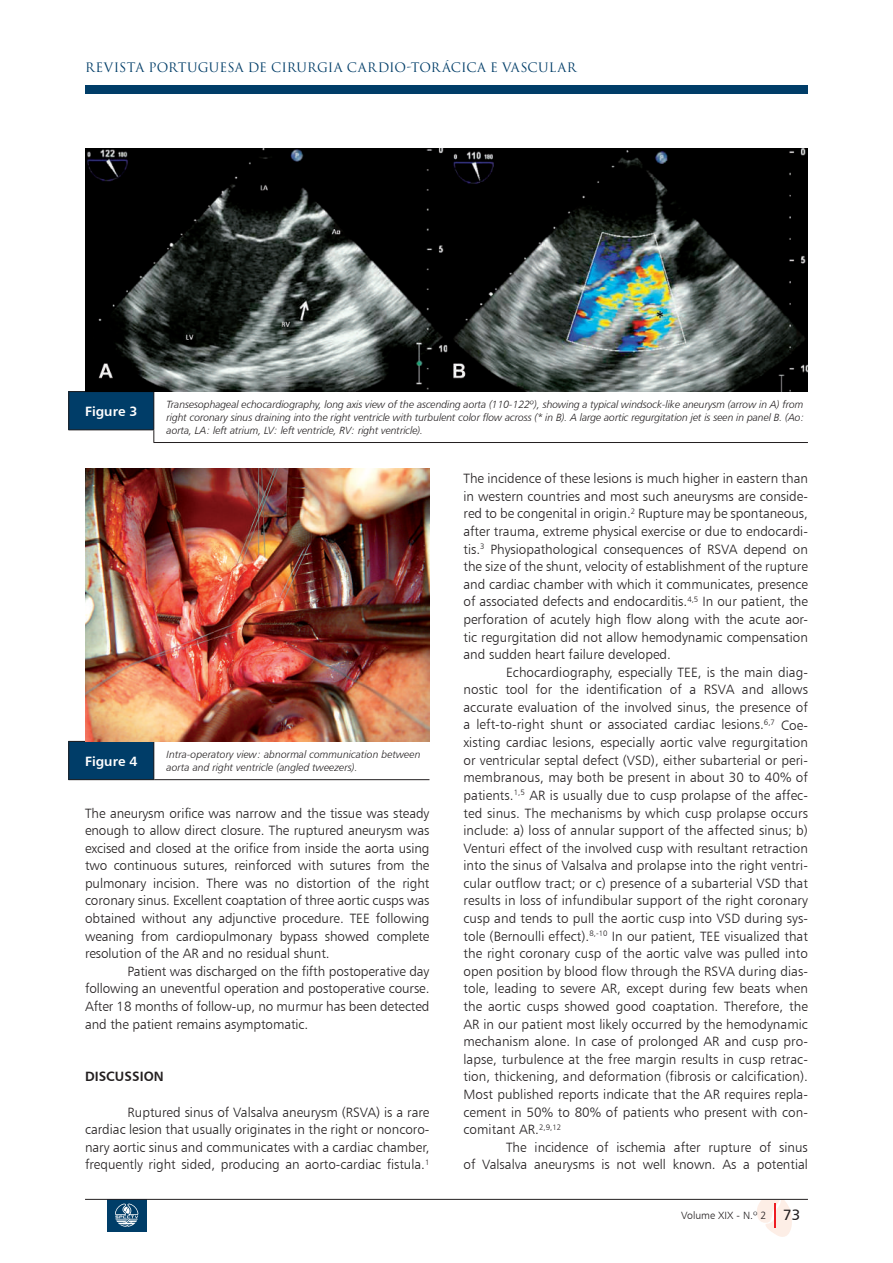
<style>
.page{position:relative;width:893px;height:1263px;background:#fff}
.page>*{position:absolute;margin:0;border:0;box-sizing:border-box;transform-origin:0 0}
.t1{font:13.5px/17.5px "Humanist 777 BT Light B";color:#231f20;text-align:justify}
.t2{font:13.5px "Humanist 777 BT Bold B";color:#fff}
.t3{font:13.5px "Humanist 777 BT Bold B";color:#231f20}
.t4{font:12.75px "Trajax";letter-spacing:.01em;color:#003d68}
.t5{font:10.5px/12.6px "Humanist 777 BT Light Italic B";color:#231f20;text-align:justify}
.t6{font:10.5px "Humanist 777 BT Light B";color:#231f20}
.s1{font-family:"Humanist 777 BT Roman B";font-size:15px}
</style>
<div class="page">
<div style="left:85px;top:85px;width:723px;height:9px;background:#003d68"></div>
<svg style="left:757px;top:1200px;width:35px;height:37px"></svg>
<div style="left:107px;top:1199px;width:40px;height:33px;background:#003d68"></div>
<svg style="left:115px;top:1203px;width:23px;height:24px"></svg>
<hr style="left:85px;top:1199px;width:723px;height:1px;background:#231f20">
<div style="left:69px;top:392px;width:85px;height:38px;background:#003d68"></div>
<hr style="left:153px;top:442px;width:655px;height:1px;background:#231f20">
<hr style="left:68px;top:392px;width:1px;height:37px;background:#231f20">
<hr style="left:153px;top:392px;width:1px;height:37px;background:#231f20">
<svg style="left:68px;top:429px;width:17px;height:1px"></svg>
<hr style="left:85px;top:429px;width:69px;height:1px;background:#231f20">
<svg style="left:153px;top:430px;width:1px;height:12px"></svg>
<svg style="left:68px;top:391px;width:17px;height:1px"></svg>
<hr style="left:85px;top:391px;width:69px;height:1px;background:#231f20">
<img style="left:85px;top:149px;width:723px;height:242px">
<div style="left:69px;top:741px;width:85px;height:39px;background:#003d68"></div>
<hr style="left:154px;top:779px;width:275px;height:1px;background:#231f20">
<hr style="left:68px;top:742px;width:1px;height:37px;background:#231f20">
<hr style="left:153px;top:742px;width:1px;height:37px;background:#231f20">
<svg style="left:68px;top:779px;width:17px;height:1px"></svg>
<hr style="left:85px;top:779px;width:69px;height:1px;background:#231f20">
<svg style="left:68px;top:741px;width:17px;height:1px"></svg>
<img style="left:85px;top:468px;width:344px;height:274px">
<p class="t4" style="left:85px;top:60px;width:493px">REVISTA PORTUGUESA DE CIRURGIA CARDIO-TORáCICA E VASCULAR</p>
<p class="t2" style="left:85px;top:403px;width:54px">FIGURE 3</p>
<p class="t5" style="left:167px;top:398px;width:639px">Transesophageal echocardiography, long axis view of the ascending aorta (110-122º), showing a typical windsock-like aneurysm (arrow in A) from right coronary sinus draining into the right ventricle with turbulent color flow across (* in B). A large aortic regurgitation jet is seen in panel B. (Ao: aorta, LA: left atrium, LV: left ventricle, RV: right ventricle).</p>
<p class="t2" style="left:85px;top:752px;width:54px">FIGURE 4</p>
<p class="t5" style="left:167px;top:748px;width:256px">Intra-operatory view: abnormal communication between aorta and right ventricle (angled tweezers).</p>
<p class="t1" style="left:85px;top:804px;width:346px">The aneurysm orifice was narrow and the tissue was steady enough to allow direct closure. The ruptured aneurysm was excised and closed at the orifice from inside the aorta using two continuous sutures, reinforced with sutures from the pulmonary incision. There was no distortion of the right coronary sinus. Excellent coaptation of three aortic cusps was obtained without any adjunctive procedure. TEE following weaning from cardiopulmonary bypass showed complete resolution of the AR and no residual shunt.</p>
<p class="t1" style="left:85px;top:962px;width:346px;text-indent:43px">Patient was discharged on the fifth postoperative day following an uneventful operation and postoperative course.<br>After 18 months of follow-up, no murmur has been detected and the patient remains asymptomatic.</p>
<p class="t3" style="left:85px;top:1068px;width:19px">DISCUSSION</p>
<p class="t1" style="left:85px;top:1103px;width:346px;text-indent:43px">Ruptured sinus of Valsalva aneurysm (RSVA) is a rare cardiac lesion that usually originates in the right or noncoro&shy;nary aortic sinus and communicates with a cardiac chamber, frequently right sided, producing an aorto-cardiac fistula.<sup>1</sup></p>
<p class="t1" style="left:463px;top:469px;width:346px">The incidence of these lesions is much higher in eastern than in western countries and most such aneurysms are conside&shy;red to be congenital in origin.<sup>2</sup> Rupture may be spontaneous, after trauma, extreme physical exercise or due to endocardi&shy;tis.<sup>3</sup> Physiopathological consequences of RSVA depend on the size of the shunt, velocity of establishment of the rupture and cardiac chamber with which it communicates, presence of associated defects and endocarditis.<sup>4,5</sup> In our patient, the perforation of acutely high flow along with the acute aor&shy;tic regurgitation did not allow hemodynamic compensation and sudden heart failure developed.</p>
<p class="t1" style="left:463px;top:663px;width:346px;text-indent:43px">Echocardiography, especially TEE, is the main diag&shy;nostic tool for the identification of a RSVA and allows accurate evaluation of the involved sinus, the presence of a left-to-right shunt or associated cardiac lesions.<sup>6,7</sup> Coe&shy;xisting cardiac lesions, especially aortic valve regurgitation or ventricular septal defect (VSD), either subarterial or peri&shy;membranous, may both be present in about 30 to 40% of patients.<sup>1,5</sup> AR is usually due to cusp prolapse of the affec&shy;ted sinus. The mechanisms by which cusp prolapse occurs include: a) loss of annular support of the affected sinus; b)<br>Venturi effect of the involved cusp with resultant retraction into the sinus of Valsalva and prolapse into the right ventri&shy;cular outflow tract; or c) presence of a subarterial VSD that results in loss of infundibular support of the right coronary cusp and tends to pull the aortic cusp into VSD during sys&shy;tole (Bernoulli effect).<sup>8,-10</sup> In our patient, TEE visualized that the right coronary cusp of the aortic valve was pulled into open position by blood flow through the RSVA during dias&shy;tole, leading to severe AR, except during few beats when the aortic cusps showed good coaptation. Therefore, the AR in our patient most likely occurred by the hemodynamic mechanism alone. In case of prolonged AR and cusp pro&shy;lapse, turbulence at the free margin results in cusp retrac&shy;tion, thickening, and deformation (fibrosis or calcification).<br>Most published reports indicate that the AR requires repla&shy;cement in 50% to 80% of patients who present with con&shy;comitant AR.<sup>2,9,12</sup></p>
<p class="t1" style="left:463px;top:1138px;width:346px;text-align:right">The incidence of ischemia after rupture of sinus<br>of Valsalva aneurysms is not well known. As a potential</p>
<p class="t6" style="left:681px;top:1209px;width:121px">Volume XIX - N.º 2 <span class="s1">73</span></p>
</div>
